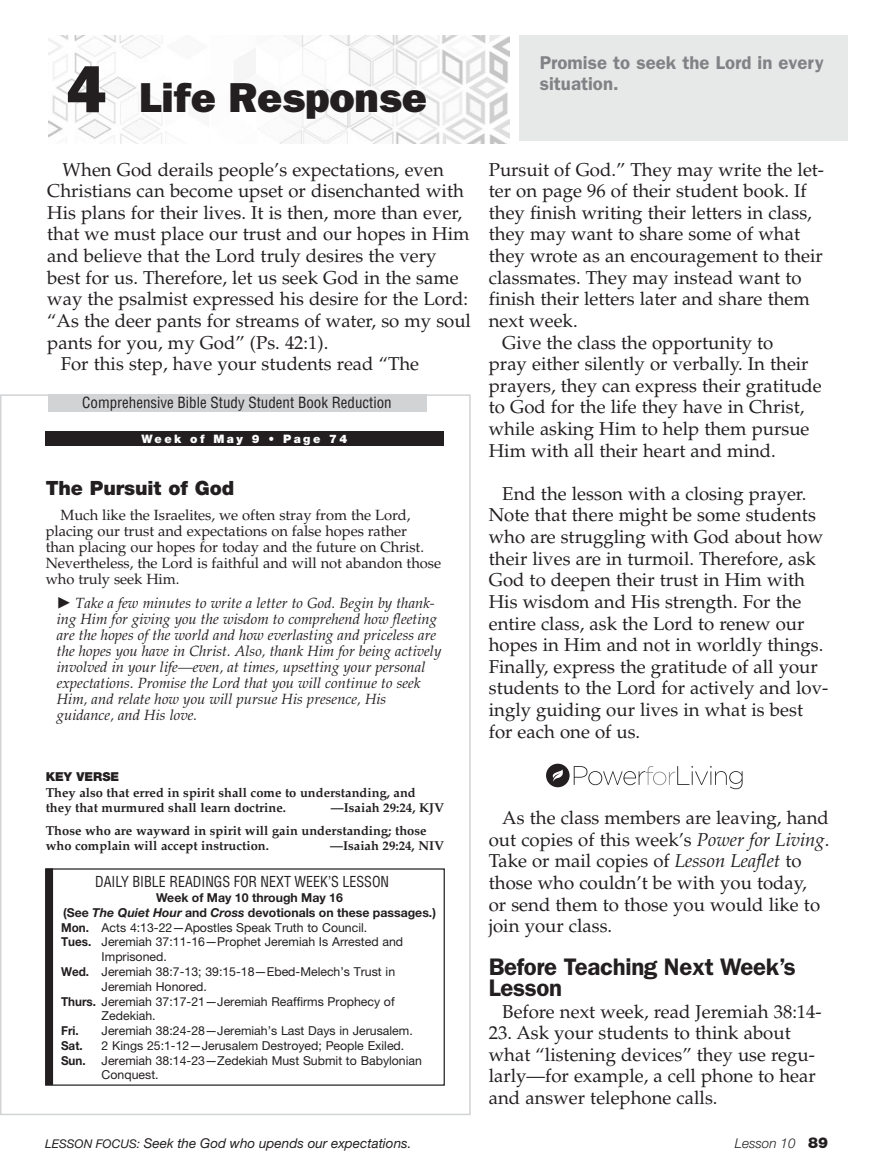
<style>
.page{position:relative;width:877px;height:1176px;background:#fff}
.page>*{position:absolute;margin:0;border:0;box-sizing:border-box;transform-origin:0 0}
.t1{font:42px "ITC Franklin Gothic Std Hvy";color:#231f20}
.t2{font:600 24px/21px "ITC Franklin Gothic Std";letter-spacing:-.015em;color:#231f20}
.t3{font:900 19.65px "Helvetica Neue LT Std";letter-spacing:-.005em;color:#231f20}
.t4{font:18.6px/21.6px "Palatino LT Std";color:#231f20}
.t5{font:600 18.6px/21px "ITC Franklin Gothic Std";color:#808285}
.t6{font:condensed 15px "Helvetica LT Std";color:#231f20}
.t7{font:italic 14.7px/16px "Palatino LT Std";color:#231f20}
.t8{font:14.7px/16px "Palatino LT Std";letter-spacing:-.005em;color:#231f20}
.t9{font:condensed 14.7px "Helvetica LT Std";color:#231f20;scale:.95 1}
.t10{font:italic 13.5px "Helvetica Neue LT Std";color:#231f20}
.t11{font:italic 300 13.5px "Helvetica Neue LT Std";color:#231f20}
.t12{font:700 12.9px/15.3px "Palatino LT Std";color:#231f20}
.t13{font:12.3px/14.7px "Helvetica Neue LT Std";color:#231f20}
.t14{font:700 12.3px "Helvetica Neue LT Std";color:#231f20}
.t15{font:700 12.3px "Helvetica Neue LT Std";color:#231f20;scale:.95 1}
.t16{font:900 12.3px "Helvetica Neue LT Std";color:#231f20}
.t17{font:900 11.7px "Helvetica Neue LT Std";letter-spacing:.21em;color:#fff}
.s1{font-size:66px}
.s2{font-style:italic}
.s3{font-weight:700}
.s4{font-size:12px}
.s5{font-weight:900;font-style:normal;font-size:15px}
</style>
<div class="page">
<img style="left:49px;top:36px;width:461px;height:107px">
<div style="left:519px;top:36px;width:329px;height:105px;background:#e7e8e8"></div>
<div style="left:45px;top:431px;width:399px;height:14px;background:#231f20"></div>
<div style="left:46px;top:868px;width:7px;height:216px;background:#231f20"></div>
<div style="left:45px;top:868px;width:400px;height:217px;border:1px solid #231f20"></div>
<div style="left:48px;top:394px;width:378px;height:17px;background:#d1d3d4"></div>
<svg style="left:546px;top:763px;width:197px;height:26px"></svg>
<svg style="left:0;top:394px;width:1px;height:720px"></svg>
<h1 class="t1" style="left:67px;top:73px;width:362px"><span class="s1">4</span> Life Response</h1>
<p class="t5" style="left:540px;top:52px;width:285px">Promise to seek the Lord in every situation.</p>
<p class="t4" style="left:63px;top:159px;width:383px">When God derails people’s expectations, even</p>
<p class="t4" style="left:47px;top:180px;width:418px">Christians can become upset or disenchanted with</p>
<p class="t4" style="left:47px;top:202px;width:416px">His plans for their lives. It is then, more than ever,</p>
<p class="t4" style="left:47px;top:223px;width:424px">that we must place our trust and our hopes in Him</p>
<p class="t4" style="left:47px;top:245px;width:391px">and believe that the Lord truly desires the very</p>
<p class="t4" style="left:47px;top:267px;width:413px">best for us. Therefore, let us seek God in the same</p>
<p class="t4" style="left:47px;top:288px;width:422px">way the psalmist expressed his desire for the Lord:</p>
<p class="t4" style="left:47px;top:310px;width:425px">“As the deer pants for streams of water, so my soul</p>
<p class="t4" style="left:47px;top:331px;width:283px">pants for you, my God” (Ps. 42:1).</p>
<p class="t4" style="left:61px;top:353px;width:360px">For this step, have your students read “The</p>
<p class="t6" style="left:82px;top:393px;width:311px">Comprehensive Bible Study Student Book Reduction</p>
<p class="t17" style="left:141px;top:431px;width:208px">Week of May 9 • Page 74</p>
<p class="t3" style="left:46px;top:476px;width:190px">The Pursuit of God</p>
<p class="t8" style="left:46px;top:507px;width:397px;text-indent:15px">Much like the Israelites, we often stray from the Lord, placing our trust and expectations on false hopes rather<br>than placing our hopes for today and the future on Christ.<br>Nevertheless, the Lord is faithful and will not abandon those who truly seek Him.</p>
<p class="t7" style="left:57px;top:594px;width:386px;text-indent:19px">Take a few minutes to write a letter to God. Begin by thank&shy;ing Him for giving you the wisdom to comprehend how fleeting are the hopes of the world and how everlasting and priceless are the hopes you have in Christ. Also, thank Him for being actively involved in your life—even, at times, upsetting your personal expectations. Promise the Lord that you will continue to seek Him, and relate how you will pursue His presence, His guidance, and His love.</p>
<p class="t16" style="left:46px;top:769px;width:75px">KEY VERSE</p>
<p class="t12" style="left:46px;top:784px;width:372px">They also that erred in spirit shall come to understanding, and they that murmured shall learn doctrine.</p>
<p class="t12" style="left:46px;top:796px;width:400px;line-height:23.1px;text-indent:285px">—Isaiah 29:24, KJV<br>Those who are wayward in spirit will gain understanding; those</p>
<p class="t12" style="left:46px;top:838px;width:225px">who complain will accept instruction.</p>
<p class="t12" style="left:330px;top:838px;width:116px">—Isaiah 29:24, NIV</p>
<p class="t9" style="left:95px;top:872px;width:311px">DAILY BIBLE READINGS FOR NEXT WEEK’S LESSON</p>
<p class="t14" style="left:156px;top:889px;width:188px">Week of May 10 through May 16</p>
<p class="t14" style="left:63px;top:904px;width:374px">(See <span class="s2">The Quiet Hour</span> and <span class="s2">Cross</span> devotionals on these passages.)</p>
<p class="t13" style="left:61px;top:919px;width:308px"><span class="s3">Mon.</span> Acts 4:13-22—Apostles Speak Truth to Council.</p>
<p class="t13" style="left:61px;top:934px;width:344px"><span class="s3">Tues.</span> Jeremiah 37:11-16—Prophet Jeremiah Is Arrested and</p>
<p class="t13" style="left:102px;top:949px;width:67px">Imprisoned.</p>
<p class="t13" style="left:61px;top:963px;width:336px"><span class="s3">Wed.</span> Jeremiah 38:7-13; 39:15-18—Ebed-Melech’s Trust in</p>
<p class="t13" style="left:102px;top:978px;width:107px">Jeremiah Honored.</p>
<p class="t13" style="left:61px;top:993px;width:335px"><span class="s3">Thurs.</span> Jeremiah 37:17-21—Jeremiah Reaffirms Prophecy of</p>
<p class="t13" style="left:102px;top:1008px;width:55px">Zedekiah.</p>
<p class="t15" style="left:61px;top:1022px;width:20px">Fri.</p>
<p class="t13" style="left:102px;top:1022px;width:313px">Jeremiah 38:24-28—Jeremiah’s Last Days in Jerusalem.</p>
<p class="t15" style="left:61px;top:1037px;width:24px">Sat.</p>
<p class="t13" style="left:102px;top:1037px;width:304px">2 Kings 25:1-12—Jerusalem Destroyed; People Exiled.</p>
<p class="t15" style="left:61px;top:1052px;width:27px">Sun.</p>
<p class="t13" style="left:102px;top:1052px;width:322px">Jeremiah 38:14-23—Zedekiah Must Submit to Babylonian<br>Conquest.</p>
<p class="t4" style="left:489px;top:159px;width:337px">Pursuit of God.” They may write the let-</p>
<p class="t4" style="left:489px;top:180px;width:319px">ter on page 96 of their student book. If</p>
<p class="t4" style="left:489px;top:202px;width:325px">they finish writing their letters in class,</p>
<p class="t4" style="left:489px;top:224px;width:313px">they may want to share some of what</p>
<p class="t4" style="left:489px;top:245px;width:336px">they wrote as an encouragement to their</p>
<p class="t4" style="left:489px;top:267px;width:314px">classmates. They may instead want to</p>
<p class="t4" style="left:489px;top:288px;width:323px">finish their letters later and share them</p>
<p class="t4" style="left:489px;top:310px;width:90px">next week.</p>
<p class="t4" style="left:502px;top:331px;width:273px">Give the class the opportunity to</p>
<p class="t4" style="left:489px;top:353px;width:321px">pray either silently or verbally. In their</p>
<p class="t4" style="left:489px;top:375px;width:335px">prayers, they can express their gratitude</p>
<p class="t4" style="left:489px;top:396px;width:317px">to God for the life they have in Christ,</p>
<p class="t4" style="left:489px;top:418px;width:322px">while asking Him to help them pursue</p>
<p class="t4" style="left:489px;top:439px;width:289px">Him with all their heart and mind.</p>
<p class="t4" style="left:489px;top:483px;width:341px;text-indent:14px">End the lesson with a closing prayer.<br>Note that there might be some students who are struggling with God about how their lives are in turmoil. Therefore, ask God to deepen their trust in Him with His wisdom and His strength. For the entire class, ask the Lord to renew our hopes in Him and not in worldly things.<br>Finally, express the gratitude of all your students to the Lord for actively and lov&shy;ingly guiding our lives in what is best for each one of us.</p>
<p class="t4" style="left:489px;top:807px;width:342px;text-indent:14px">As the class members are leaving, hand out copies of this week’s <span class="s2">Power for Living</span>.<br>Take or mail copies of <span class="s2">Lesson Leaflet</span> to those who couldn’t be with you today,<br>or send them to those you would like to join your class.</p>
<p class="t2" style="left:489px;top:955px;width:309px">Before Teaching Next Week’s<br>Lesson</p>
<p class="t4" style="left:502px;top:1000px;width:321px">Before next week, read Jeremiah 38:14-</p>
<p class="t4" style="left:489px;top:1022px;width:328px">23. Ask your students to think about what “listening devices” they use regu&shy;larly—for example, a cell phone to hear and answer telephone calls.</p>
<p class="t10" style="left:45px;top:1134px;width:368px"><span class="s4">LESSON FOCUS:</span> Seek the God who upends our expectations.</p>
<p class="t11" style="left:735px;top:1135px;width:95px">Lesson 10 <span class="s5">89</span></p>
</div>
